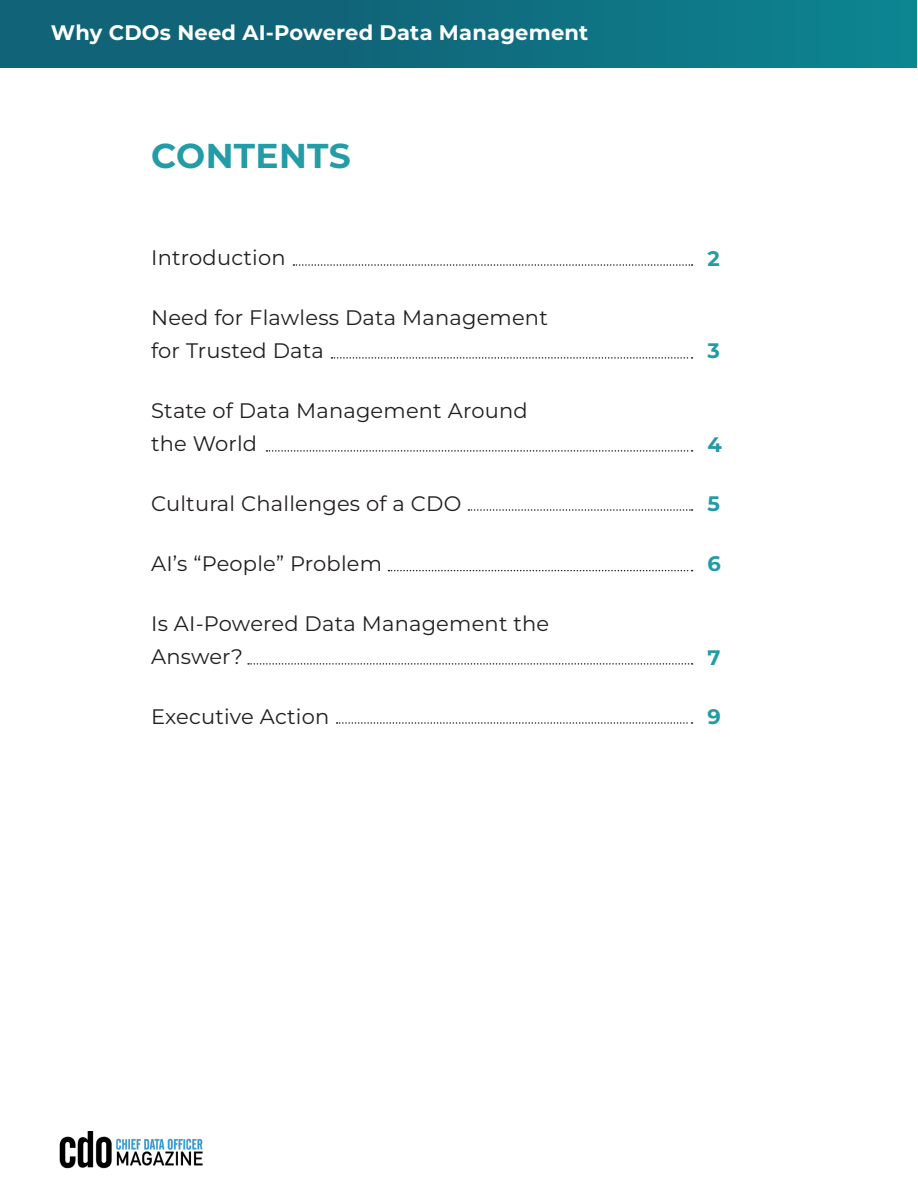
<style>
.page{position:relative;width:918px;height:1188px;background:#fff}
.page>*{position:absolute;margin:0;border:0;box-sizing:border-box;transform-origin:0 0}
.t1{font:700 34.5px "Montserrat";letter-spacing:.01em;color:#229ca7}
.t2{font:21px/33px "Montserrat";letter-spacing:.01em;color:#231f20}
.t3{font:700 21px "Montserrat";letter-spacing:.01em;color:#fff}
.t4{font:700 21px "Montserrat";color:#229ca7}
</style>
<div class="page">
<svg style="left:293px;top:264px;width:400px;height:2px"></svg>
<svg style="left:331px;top:357px;width:362px;height:2px"></svg>
<svg style="left:266px;top:450px;width:427px;height:2px"></svg>
<svg style="left:388px;top:570px;width:305px;height:1px"></svg>
<svg style="left:337px;top:722px;width:356px;height:2px"></svg>
<svg style="left:248px;top:663px;width:445px;height:2px"></svg>
<svg style="left:468px;top:509px;width:225px;height:2px"></svg>
<div style="left:0;top:0;width:918px;height:68px;background:linear-gradient(to right,#125c72,#0d828f)"></div>
<img style="left:59px;top:1131px;width:144px;height:38px">
<p class="t3" style="left:51px;top:18px;width:539px">Why CDOs Need AI-Powered Data Management</p>
<p class="t1" style="left:151px;top:133px;width:201px">CONTENTS</p>
<p class="t2" style="left:151px;top:241px;width:136px">Introduction</p>
<p class="t2" style="left:151px;top:301px;width:398px">Need for Flawless Data Management for Trusted Data</p>
<p class="t2" style="left:151px;top:394px;width:378px">State of Data Management Around the World</p>
<p class="t2" style="left:151px;top:487px;width:312px">Cultural Challenges of a CDO</p>
<p class="t2" style="left:151px;top:547px;width:232px">AI’s “People” Problem</p>
<p class="t2" style="left:151px;top:607px;width:400px">Is AI-Powered Data Management the<br>Answer?</p>
<p class="t2" style="left:151px;top:700px;width:180px">Executive Action</p>
<p class="t4" style="left:707px;top:244px;width:14px">2</p>
<p class="t4" style="left:707px;top:336px;width:14px">3</p>
<p class="t4" style="left:707px;top:430px;width:16px">4</p>
<p class="t4" style="left:707px;top:489px;width:14px">5</p>
<p class="t4" style="left:707px;top:550px;width:15px">6</p>
<p class="t4" style="left:707px;top:643px;width:15px">7</p>
<p class="t4" style="left:707px;top:702px;width:15px">9</p>
</div>
